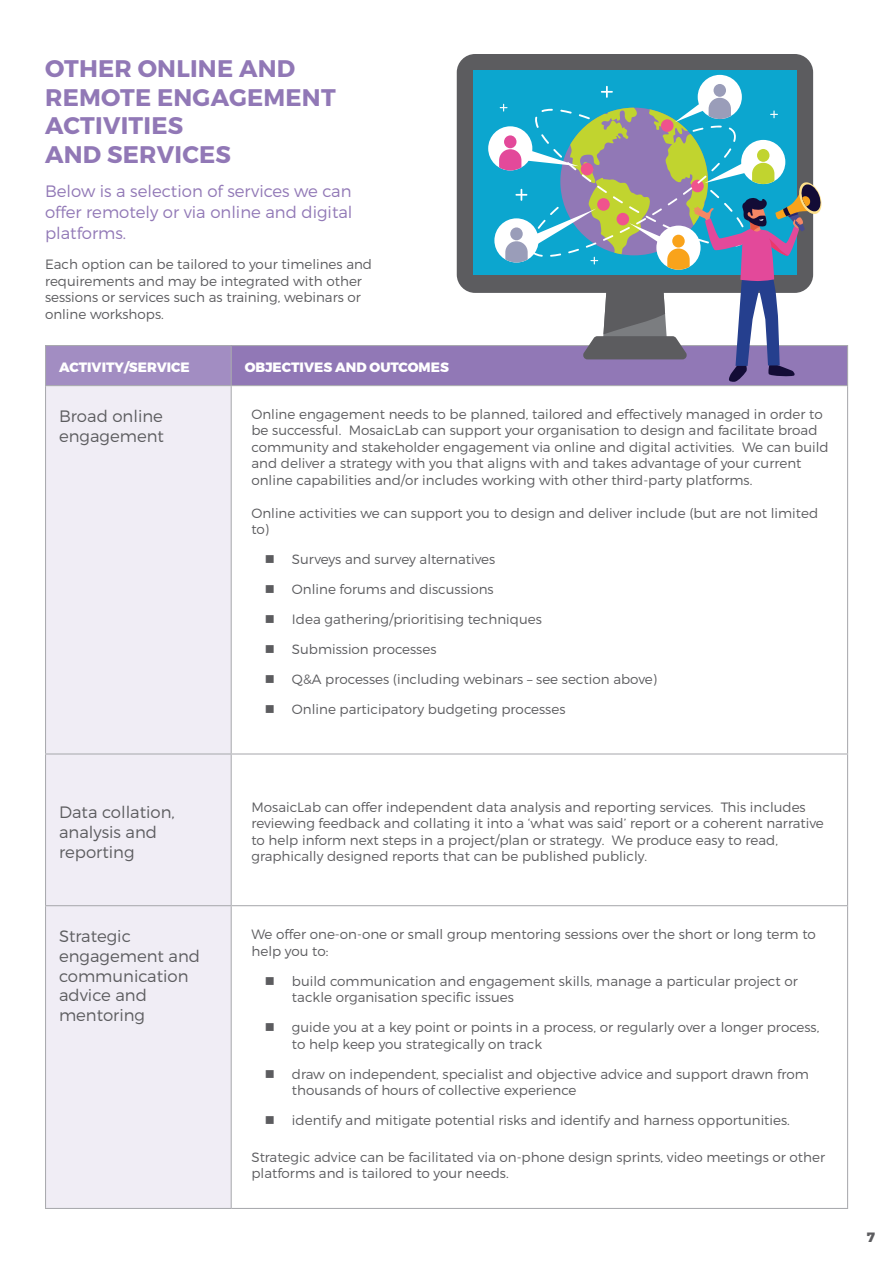
<style>
.page{position:relative;width:893px;height:1263px;background:#fff}
.page>*{position:absolute;margin:0;border:0;box-sizing:border-box;transform-origin:0 0}
.t1{font:700 24px/28.5px "Montserrat";letter-spacing:.01em;color:#9178b6}
.t2{font:300 16.5px/19.8px "Montserrat";color:#5c5c5f}
.t3{font:300 16.5px/21px "Montserrat";color:#9178b6;text-align:justify}
.t4{font:300 13.5px/16.5px "Montserrat";color:#5c5c5f}
.t5{font:800 13.5px "Montserrat";color:#fff}
.t6{font:800 13.5px "Montserrat";color:#5c5c5f}
</style>
<div class="page">
<div style="left:46px;top:346px;width:185px;height:40px;background:#a28dc2"></div>
<div style="left:231px;top:346px;width:617px;height:40px;background:#9178b6"></div>
<div style="left:46px;top:386px;width:185px;height:822px;background:#f0edf5"></div>
<hr style="left:45px;top:345px;width:186px;height:1px;background:#aaabaf">
<hr style="left:45px;top:346px;width:1px;height:39px;background:#aaabaf">
<hr style="left:231px;top:345px;width:617px;height:1px;background:#aaabaf">
<hr style="left:231px;top:346px;width:1px;height:39px;background:#aaabaf">
<hr style="left:847px;top:346px;width:1px;height:39px;background:#aaabaf">
<hr style="left:45px;top:385px;width:186px;height:1px;background:#aaabaf">
<hr style="left:45px;top:386px;width:1px;height:367px;background:#aaabaf">
<hr style="left:231px;top:385px;width:617px;height:1px;background:#aaabaf">
<hr style="left:231px;top:386px;width:1px;height:367px;background:#aaabaf">
<hr style="left:847px;top:386px;width:1px;height:367px;background:#aaabaf">
<hr style="left:45px;top:753px;width:186px;height:1px;background:#aaabaf">
<hr style="left:45px;top:754px;width:1px;height:151px;background:#aaabaf">
<hr style="left:231px;top:753px;width:617px;height:1px;background:#aaabaf">
<hr style="left:231px;top:754px;width:1px;height:151px;background:#aaabaf">
<hr style="left:847px;top:754px;width:1px;height:151px;background:#aaabaf">
<hr style="left:45px;top:905px;width:186px;height:1px;background:#aaabaf">
<hr style="left:45px;top:906px;width:1px;height:302px;background:#aaabaf">
<hr style="left:231px;top:905px;width:617px;height:1px;background:#aaabaf">
<hr style="left:231px;top:906px;width:1px;height:302px;background:#aaabaf">
<hr style="left:847px;top:906px;width:1px;height:302px;background:#aaabaf">
<hr style="left:45px;top:1208px;width:186px;height:1px;background:#aaabaf">
<hr style="left:231px;top:1208px;width:617px;height:1px;background:#aaabaf">
<div style="left:457px;top:54px;width:356px;height:239px;background:#5c5c5f;border-radius:18px"></div>
<div style="left:473px;top:70px;width:324px;height:205px;background:#0ca6cf"></div>
<svg style="left:494px;top:218px;width:45px;height:44px"></svg>
<div style="left:698px;top:75px;width:44px;height:44px;background:#fff;border-radius:50%"></div>
<svg style="left:713px;top:84px;width:13px;height:13px"></svg>
<div style="left:488px;top:126px;width:44px;height:44px;background:#fff;border-radius:50%"></div>
<svg style="left:499px;top:86px;width:323px;height:296px"></svg>
<h1 class="t1" style="left:45px;top:55px;width:292px">OTHER ONLINE AND<br>REMOTE ENGAGEMENT<br>ACTIVITIES<br>AND SERVICES</h1>
<p class="t3" style="left:45px;top:181px;width:309px">Below is a selection of services we can offer remotely or via online and digital platforms.</p>
<p class="t4" style="left:45px;top:256px;width:329px">Each option can be tailored to your timelines and requirements and may be integrated with other sessions or services such as training, webinars or online workshops.</p>
<p class="t5" style="left:59px;top:359px;width:132px">ACTIVITY/SERVICE</p>
<p class="t5" style="left:245px;top:359px;width:206px">OBJECTIVES AND OUTCOMES</p>
<p class="t2" style="left:59px;top:406px;width:106px">Broad online engagement</p>
<p class="t4" style="left:251px;top:406px;width:579px">Online engagement needs to be planned, tailored and effectively managed in order to be successful. MosaicLab can support your organisation to design and facilitate broad community and stakeholder engagement via online and digital activities. We can build and deliver a strategy with you that aligns with and takes advantage of your current online capabilities and/or includes working with other third-party platforms.</p>
<p class="t4" style="left:251px;top:505px;width:568px">Online activities we can support you to design and deliver include (but are not limited to)</p>
<p class="t4" style="left:292px;top:551px;width:205px">Surveys and survey alternatives</p>
<p class="t4" style="left:292px;top:581px;width:203px">Online forums and discussions</p>
<p class="t4" style="left:292px;top:611px;width:251px">Idea gathering/prioritising techniques</p>
<p class="t4" style="left:292px;top:641px;width:146px">Submission processes</p>
<p class="t4" style="left:292px;top:671px;width:367px">Q&amp;A processes (including webinars – see section above)</p>
<p class="t4" style="left:292px;top:701px;width:275px">Online participatory budgeting processes</p>
<p class="t2" style="left:59px;top:802px;width:117px">Data collation, analysis and reporting</p>
<p class="t4" style="left:251px;top:798px;width:574px">MosaicLab can offer independent data analysis and reporting services. This includes reviewing feedback and collating it into a ‘what was said’ report or a coherent narrative to help inform next steps in a project/plan or strategy. We produce easy to read, graphically designed reports that can be published publicly.</p>
<p class="t2" style="left:59px;top:926px;width:142px">Strategic engagement and communication advice and mentoring</p>
<p class="t4" style="left:251px;top:926px;width:566px">We offer one-on-one or small group mentoring sessions over the short or long term to help you to:</p>
<p class="t4" style="left:292px;top:972px;width:507px">build communication and engagement skills, manage a particular project or tackle organisation specific issues</p>
<p class="t4" style="left:292px;top:1019px;width:529px">guide you at a key point or points in a process, or regularly over a longer process, to help keep you strategically on track</p>
<p class="t4" style="left:292px;top:1065px;width:518px">draw on independent, specialist and objective advice and support drawn from thousands of hours of collective experience</p>
<p class="t4" style="left:292px;top:1112px;width:499px">identify and mitigate potential risks and identify and harness opportunities.</p>
<p class="t4" style="left:251px;top:1148px;width:575px">Strategic advice can be facilitated via on-phone design sprints, video meetings or other platforms and is tailored to your needs.</p>
<p class="t6" style="left:867px;top:1228px;width:10px">7</p>
</div>
